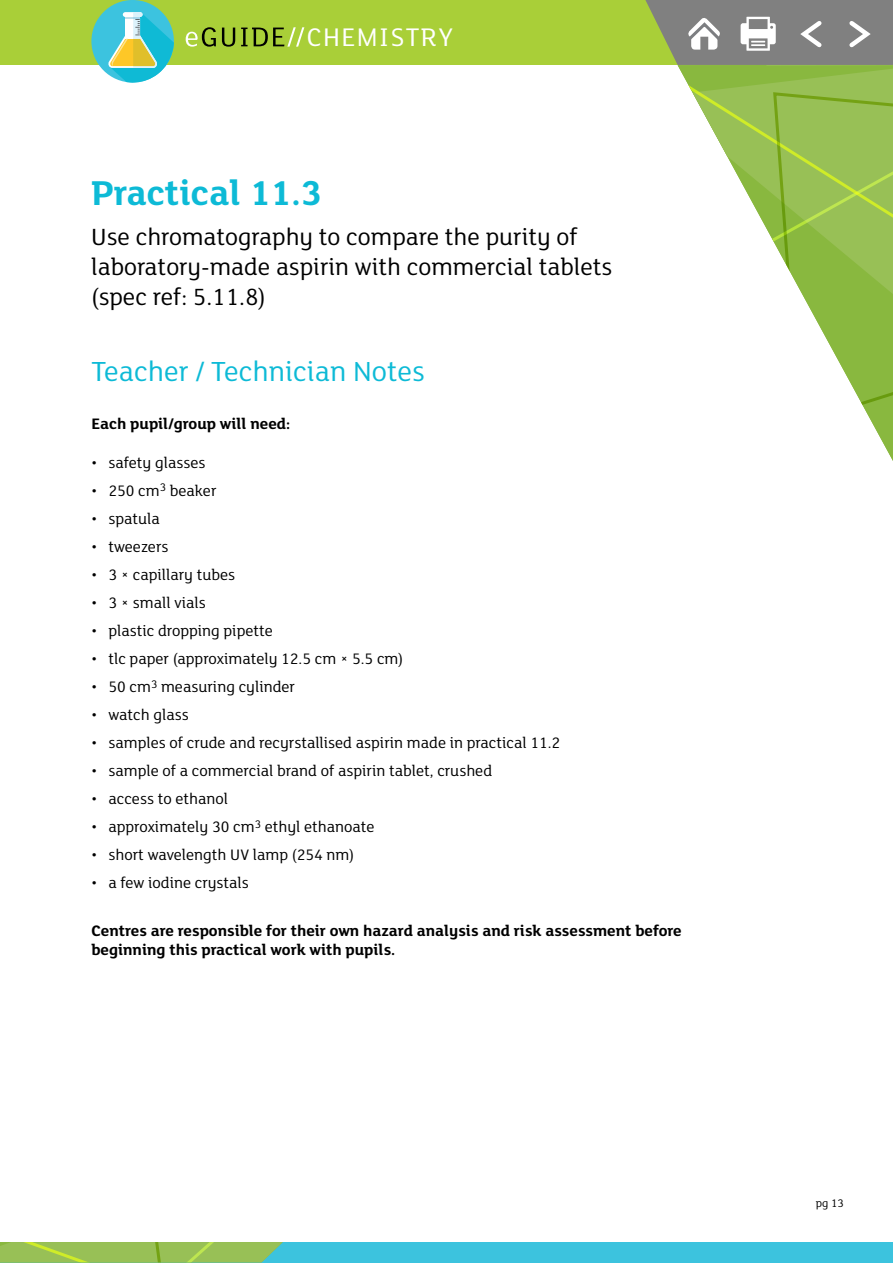
<style>
.page{position:relative;width:893px;height:1263px;background:#fff}
.page>*{position:absolute;margin:0;border:0;box-sizing:border-box;transform-origin:0 0}
.t1{font:700 37.5px "FS Lola";color:#0dbad6}
.t2{font:30px "FS Lola";color:#0dbad6}
.t3{font:27.75px "FS Lola";letter-spacing:.05em;color:#fff}
.t4{font:25.5px/30px "FS Lola";color:#000}
.t5{font:16.5px "FS Lola";color:#000}
.Body{font:700 16.5px/19.5px "FS Lola";color:#000}
.t6{font:12px "FS Lola";color:#000}
</style>
<div class="page">
<div style="left:0;top:0;width:893px;height:65px;background:#a9cf38"></div>
<svg style="left:186px;top:27px;width:30px;height:20px"></svg>
<svg style="left:222px;top:28px;width:13px;height:19px"></svg>
<svg style="left:241px;top:27px;width:63px;height:20px"></svg>
<div style="left:0;top:1242px;width:893px;height:21px;background:#3cc3de"></div>
<svg style="left:645px;top:0;width:248px;height:65px"></svg>
<svg style="left:678px;top:65px;width:215px;height:389px"></svg>
<svg style="left:771px;top:91px;width:122px;height:336px"></svg>
<svg style="left:0;top:1242px;width:283px;height:20px"></svg>
<div style="left:91px;top:0;width:83px;height:82px;background:#3cc3df;border-radius:50%"></div>
<svg style="left:107px;top:12px;width:67px;height:70px"></svg>
<h3 class="t3" style="left:307px;top:19px;width:148px">CHEMISTRY</h3>
<h1 class="t1" style="left:91px;top:167px;width:232px">Practical 11.3</h1>
<h3 class="t4" style="left:91px;top:220px;width:523px">Use chromatography to compare the purity of laboratory-made aspirin with commercial tablets (spec ref: 5.11.8)</h3>
<h3 class="t2" style="left:91px;top:351px;width:335px">Teacher / Technician Notes</h3>
<p class="Body" style="left:91px;top:413px;width:200px">Each pupil/group will need:</p>
<p class="t5" style="left:91px;top:452px;width:116px">• safety glasses</p>
<p class="t5" style="left:91px;top:480px;width:127px">• 250 cm<sup>3</sup> beaker</p>
<p class="t5" style="left:91px;top:508px;width:70px">• spatula</p>
<p class="t5" style="left:91px;top:536px;width:79px">• tweezers</p>
<p class="t5" style="left:91px;top:564px;width:145px">• 3 × capillary tubes</p>
<p class="t5" style="left:91px;top:592px;width:116px">• 3 × small vials</p>
<p class="t5" style="left:91px;top:620px;width:183px">• plastic dropping pipette</p>
<p class="t5" style="left:91px;top:648px;width:313px">• tlc paper (approximately 12.5 cm × 5.5 cm)</p>
<p class="t5" style="left:91px;top:676px;width:205px">• 50 cm<sup>3</sup> measuring cylinder</p>
<p class="t5" style="left:91px;top:704px;width:99px">• watch glass</p>
<p class="t5" style="left:91px;top:732px;width:470px">• samples of crude and recyrstallised aspirin made in practical 11.2</p>
<p class="t5" style="left:91px;top:760px;width:402px">• sample of a commercial brand of aspirin tablet, crushed</p>
<p class="t5" style="left:91px;top:788px;width:138px">• access to ethanol</p>
<p class="t5" style="left:91px;top:816px;width:285px">• approximately 30 cm<sup>3</sup> ethyl ethanoate</p>
<p class="t5" style="left:91px;top:844px;width:264px">• short wavelength UV lamp (254 nm)</p>
<p class="t5" style="left:91px;top:872px;width:159px">• a few iodine crystals</p>
<p class="Body" style="left:91px;top:920px;width:592px">Centres are responsible for their own hazard analysis and risk assessment before beginning this practical work with pupils.</p>
<p class="t6" style="left:816px;top:1195px;width:29px">pg 13</p>
</div>
